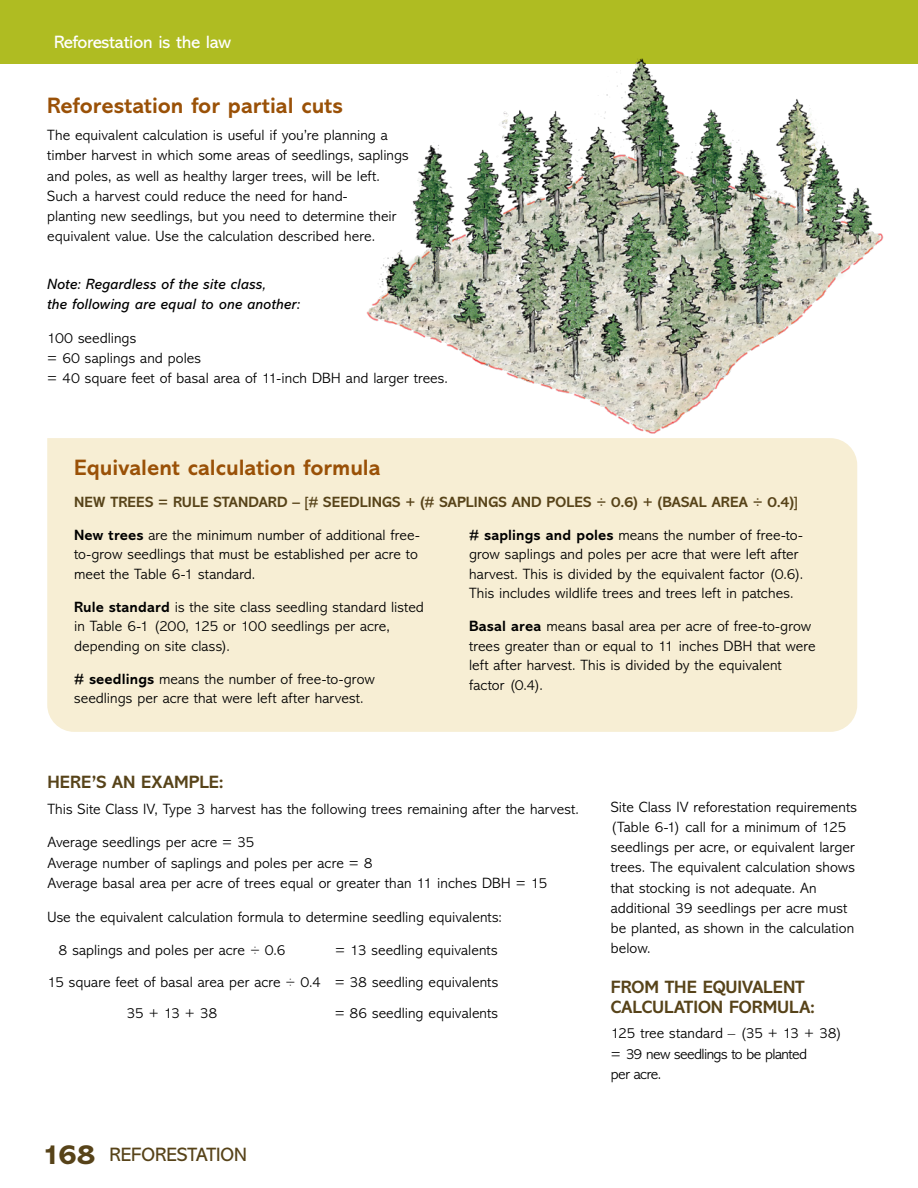
<style>
.page{position:relative;width:918px;height:1188px;background:#fff}
.page>*{position:absolute;margin:0;border:0;box-sizing:border-box;transform-origin:0 0}
.t1{font:700 22.5px "Abadi MT Std";color:#9a5107}
.t2{font:19.5px "Abadi MT Std";color:#574319}
.t3{font:700 18px/20.2px "Abadi MT Std";color:#574319}
.t4{font:18px "Abadi MT Std";letter-spacing:-.01em;color:#fff}
.t5{font:300 15px/20.2px "Abadi MT Std";letter-spacing:.005em;color:#000}
.t6{font:700 15px "Abadi MT Std";letter-spacing:.01em;color:#574319}
.t7{font:italic 15px/20.2px "Abadi MT Std";letter-spacing:.01em;color:#000}
.t8{font:300 15px/20.2px "Abadi MT Std";letter-spacing:-.035em;color:#000}
.s1{font-weight:700}
.s2{font-weight:800;font-size:28.5px}
</style>
<div class="page">
<div style="left:0;top:0;width:918px;height:63px;background:#afbc22"></div>
<div style="left:47px;top:438px;width:810px;height:294px;background:#f7eed4"></div>
<img style="left:362px;top:58px;width:524px;height:376px">
<p class="t4" style="left:54px;top:32px;width:179px">Reforestation is the law</p>
<h1 class="t1" style="left:47px;top:93px;width:297px">Reforestation for partial cuts</h1>
<p class="t5" style="left:47px;top:125px;width:363px">The equivalent calculation is useful if you’re planning a timber harvest in which some areas of seedlings, saplings and poles, as well as healthy larger trees, will be left.<br>Such a harvest could reduce the need for hand-<br>planting new seedlings, but you need to determine their equivalent value. Use the calculation described here.</p>
<p class="t7" style="left:47px;top:274px;width:254px">Note: Regardless of the site class,<br>the following are equal to one another:</p>
<p class="t5" style="left:47px;top:328px;width:402px">100 seedlings<br>= 60 saplings and poles<br>= 40 square feet of basal area of 11-inch DBH and larger trees.</p>
<h1 class="t1" style="left:74px;top:454px;width:308px">Equivalent calculation formula</h1>
<p class="t6" style="left:74px;top:493px;width:725px">NEW TREES = RULE STANDARD – [# SEEDLINGS + (# SAPLINGS AND POLES ÷ 0.6) + (BASAL AREA ÷ 0.4)]</p>
<p class="t5" style="left:74px;top:525px;width:347px;line-height:19.5px"><span class="s1">New trees</span> are the minimum number of additional free&shy;to-grow seedlings that must be established per acre to meet the Table 6-1 standard.</p>
<p class="t5" style="left:74px;top:597px;width:351px;line-height:19.5px"><span class="s1">Rule standard</span> is the site class seedling standard listed in Table 6-1 (200, 125 or 100 seedlings per acre, depending on site class).</p>
<p class="t5" style="left:74px;top:669px;width:302px;line-height:19.5px"><span class="s1"># seedlings</span> means the number of free-to-grow seedlings per acre that were left after harvest.</p>
<p class="t5" style="left:469px;top:525px;width:336px;line-height:19.5px"><span class="s1"># saplings and poles</span> means the number of free-to&shy;grow saplings and poles per acre that were left after harvest. This is divided by the equivalent factor (0.6).<br>This includes wildlife trees and trees left in patches.</p>
<p class="t5" style="left:469px;top:617px;width:348px;line-height:19.5px"><span class="s1">Basal area</span> means basal area per acre of free-to-grow trees greater than or equal to 11 inches DBH that were left after harvest. This is divided by the equivalent factor (0.4).</p>
<p class="t3" style="left:47px;top:772px;width:178px">HERE’S AN EXAMPLE:</p>
<p class="t5" style="left:47px;top:799px;width:533px">This Site Class IV, Type 3 harvest has the following trees remaining after the harvest.</p>
<p class="t5" style="left:47px;top:833px;width:501px">Average seedlings per acre = 35<br>Average number of saplings and poles per acre = 8<br>Average basal area per acre of trees equal or greater than 11 inches DBH = 15</p>
<p class="t5" style="left:47px;top:907px;width:456px">Use the equivalent calculation formula to determine seedling equivalents:</p>
<p class="t5" style="left:59px;top:941px;width:228px">8 saplings and poles per acre ÷ 0.6</p>
<p class="t5" style="left:335px;top:941px;width:164px">= 13 seedling equivalents</p>
<p class="t5" style="left:47px;top:972px;width:452px">15 square feet of basal area per acre ÷ 0.4 = 38 seedling equivalents</p>
<p class="t5" style="left:127px;top:1003px;width:92px">35 + 13 + 38</p>
<p class="t5" style="left:335px;top:1003px;width:165px">= 86 seedling equivalents</p>
<h2 class="t2" style="left:42px;top:1144px;width:207px"><span class="s2">168</span> REFORESTATION</h2>
<p class="t5" style="left:611px;top:797px;width:248px">Site Class IV reforestation requirements (Table 6-1) call for a minimum of 125 seedlings per acre, or equivalent larger trees. The equivalent calculation shows that stocking is not adequate. An additional 39 seedlings per acre must be planted, as shown in the calculation below.</p>
<p class="t3" style="left:611px;top:977px;width:206px">FROM THE EQUIVALENT<br>CALCULATION FORMULA:</p>
<p class="t8" style="left:611px;top:1024px;width:233px">125 tree standard – (35 + 13 + 38) = 39 new seedlings to be planted<br>per acre.</p>
</div>
